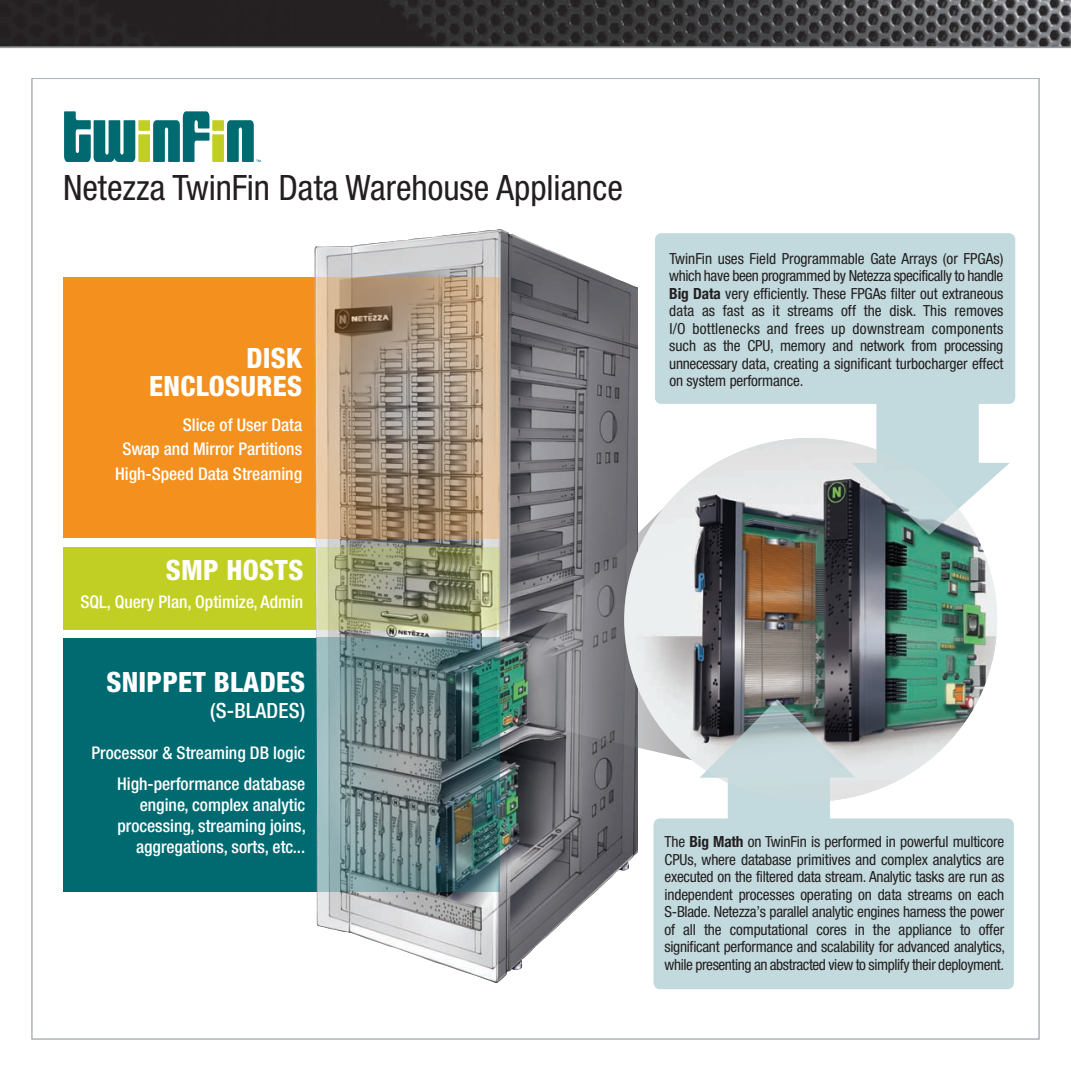
<style>
.page{position:relative;width:1071px;height:1071px;background:#fff}
.page>*{position:absolute;margin:0;border:0;box-sizing:border-box;transform-origin:0 0}
.t1{font:condensed 35px "Helvetica Neue";color:#231f20}
.t2{font:800 condensed 28px/28px "Helvetica Neue";letter-spacing:.01em;color:#fff;text-align:right}
.t3{font:500 condensed 21px "Helvetica Neue";color:#fff}
.t4{font:500 condensed 17.5px/24.5px "Helvetica Neue";color:#fff;text-align:right}
.t5{font:condensed 15.4px/17.5px "Helvetica Neue";letter-spacing:-.02em;color:#231f20;text-align:justify}
.s1{font-weight:700}
</style>
<div class="page">
<img style="left:0;top:0;width:1071px;height:46px">
<hr style="left:0;top:46px;width:1071px;height:2px;background:#959ca1">
<img style="left:314px;top:229px;width:324px;height:754px">
<img style="left:624px;top:438px;width:373px;height:364px">
<div style="left:63px;top:278px;width:252px;height:260px;background:#f4901d"></div>
<div style="left:63px;top:547px;width:253px;height:82px;background:#c1ce23"></div>
<div style="left:63px;top:638px;width:254px;height:253px;background:#006a71"></div>
<svg style="left:316px;top:278px;width:184px;height:260px"></svg>
<svg style="left:318px;top:547px;width:181px;height:82px"></svg>
<svg style="left:317px;top:638px;width:183px;height:253px"></svg>
<svg style="left:64px;top:111px;width:197px;height:51px"></svg>
<svg style="left:527px;top:479px;width:169px;height:282px"></svg>
<svg style="left:655px;top:233px;width:360px;height:302px;fill:#c2d9dd"></svg>
<svg style="left:654px;top:699px;width:360px;height:290px;fill:#c2d9dd"></svg>
<h1 class="t1" style="left:63px;top:167px;width:561px">Netezza TwinFin Data Warehouse Appliance</h1>
<h2 class="t2" style="left:149px;top:343px;width:155px">DISK<br>ENCLOSURES</h2>
<p class="t4" style="left:115px;top:412px;width:188px">Slice of User Data<br>Swap and Mirror Partitions<br>High-Speed Data Streaming</p>
<h2 class="t2" style="left:166px;top:556px;width:139px">SMP HOSTS</h2>
<p class="t4" style="left:80px;top:590px;width:224px">SQL, Query Plan, Optimize, Admin</p>
<h2 class="t2" style="left:106px;top:667px;width:200px">SNIPPET BLADES</h2>
<h3 class="t3" style="left:210px;top:698px;width:97px">(S-BLADES)</h3>
<p class="t4" style="left:92px;top:737px;width:215px;line-height:31px">Processor &amp; Streaming DB logic<br>High-performance database</p>
<p class="t4" style="left:117px;top:794px;width:190px;line-height:21px">engine, complex analytic processing, streaming joins, aggregations, sorts, etc...</p>
<p class="t5" style="left:669px;top:249px;width:336px">TwinFin uses Field Programmable Gate Arrays (or FPGAs) which have been programmed by Netezza specifically to handle <span class="s1">Big Data</span> very efficiently. These FPGAs filter out extraneous data as fast as it streams off the disk. This removes I/O bottlenecks and frees up downstream components such as the CPU, memory and network from processing unnecessary data, creating a significant turbocharger effect on system performance.</p>
<p class="t5" style="left:664px;top:833px;width:342px">The <span class="s1">Big Math</span> on TwinFin is performed in powerful multicore CPUs, where database primitives and complex analytics are executed on the filtered data stream. Analytic tasks are run as independent processes operating on data streams on each S-Blade. Netezza’s parallel analytic engines harness the power of all the computational cores in the appliance to offer significant performance and scalability for advanced analytics, while presenting an abstracted view to simplify their deployment.</p>
</div>
